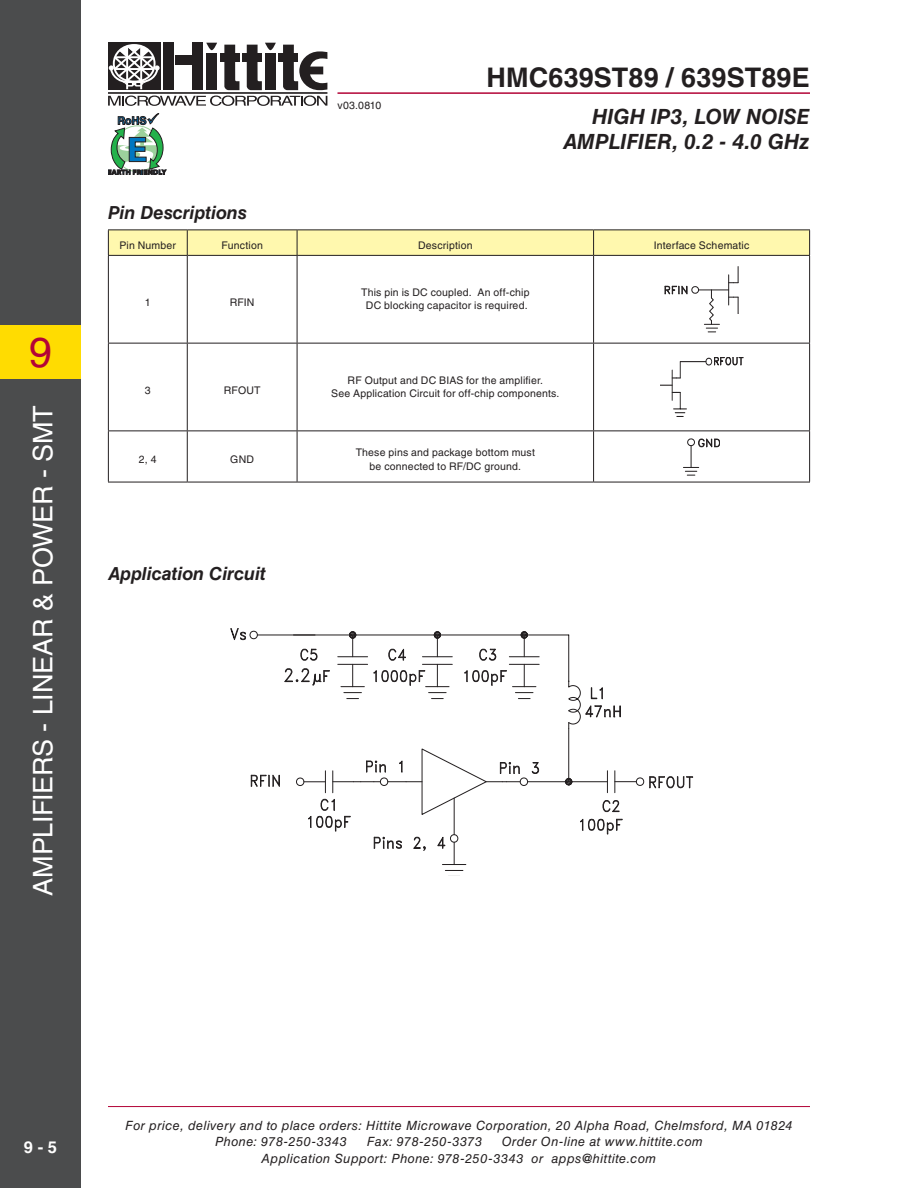
<style>
.page{position:relative;width:918px;height:1188px;background:#fff}
.page>*{position:absolute;margin:0;border:0;box-sizing:border-box;transform-origin:0 0}
.t1{font:42px "Helvetica LT Std";color:#b30437}
.t2{font:27px "Helvetica LT Std";letter-spacing:-.015em;color:#fff}
.t3{font:700 27px "Helvetica LT Std";letter-spacing:.005em;color:#231f20}
.t4{font:italic 700 21px/25.2px "Helvetica LT Std";letter-spacing:.005em;color:#231f20;text-align:right}
.t5{font:italic 700 18px "Helvetica LT Std";letter-spacing:-.005em;color:#231f20}
.t6{font:700 16.5px "Helvetica LT Std";color:#fff}
.t7{font:italic 12.75px/16.5px "Helvetica LT Std";letter-spacing:.035em;color:#231f20}
.t8{font:10.5px/13.5px "Helvetica LT Std";letter-spacing:.02em;color:#231f20;text-align:center}
</style>
<div class="page">
<hr style="left:108px;top:1106px;width:702px;height:1px;background:#b30437">
<hr style="left:338px;top:92px;width:472px;height:2px;background:#b30437">
<div style="left:108px;top:43px;width:52px;height:47px;background:#231f20"></div>
<hr style="left:126px;top:46px;width:2px;height:43px;background:#fff">
<hr style="left:140px;top:46px;width:2px;height:43px;background:#fff">
<svg style="left:109px;top:44px;width:50px;height:43px"></svg>
<hr style="left:108px;top:92px;width:219px;height:2px;background:#231f20">
<div style="left:192px;top:43px;width:11px;height:47px;background:#231f20"></div>
<div style="left:163px;top:43px;width:11px;height:47px;background:#231f20"></div>
<div style="left:176px;top:55px;width:18px;height:9px;background:#231f20"></div>
<svg style="left:206px;top:43px;width:11px;height:7px"></svg>
<div style="left:206px;top:53px;width:11px;height:37px;background:#231f20"></div>
<svg style="left:224px;top:45px;width:15px;height:45px"></svg>
<svg style="left:108px;top:96px;width:219px;height:10px"></svg>
<div style="left:220px;top:53px;width:19px;height:9px;background:#231f20"></div>
<svg style="left:247px;top:43px;width:29px;height:47px"></svg>
<div style="left:242px;top:53px;width:20px;height:9px;background:#231f20"></div>
<svg style="left:283px;top:45px;width:44px;height:45px"></svg>
<div style="left:279px;top:53px;width:19px;height:9px;background:#231f20"></div>
<svg style="left:108px;top:113px;width:58px;height:62px"></svg>
<div style="left:0;top:0;width:81px;height:1188px;background:#4b4c4d"></div>
<div style="left:0;top:325px;width:81px;height:54px;background:#ffdc01"></div>
<svg style="left:108px;top:230px;width:702px;height:25px;background:#f9f2aa"></svg>
<hr style="left:108px;top:255px;width:79px;height:1px;background:#231f20">
<hr style="left:108px;top:256px;width:1px;height:87px;background:#231f20">
<hr style="left:187px;top:255px;width:110px;height:1px;background:#231f20">
<hr style="left:187px;top:256px;width:1px;height:87px;background:#231f20">
<hr style="left:297px;top:255px;width:297px;height:1px;background:#231f20">
<hr style="left:297px;top:256px;width:1px;height:87px;background:#231f20">
<hr style="left:594px;top:255px;width:216px;height:1px;background:#231f20">
<hr style="left:593px;top:256px;width:1px;height:87px;background:#231f20">
<hr style="left:809px;top:256px;width:1px;height:87px;background:#231f20">
<hr style="left:108px;top:343px;width:79px;height:1px;background:#231f20">
<hr style="left:108px;top:344px;width:1px;height:86px;background:#231f20">
<hr style="left:187px;top:343px;width:110px;height:1px;background:#231f20">
<hr style="left:187px;top:344px;width:1px;height:86px;background:#231f20">
<hr style="left:297px;top:343px;width:297px;height:1px;background:#231f20">
<hr style="left:297px;top:344px;width:1px;height:86px;background:#231f20">
<hr style="left:594px;top:343px;width:216px;height:1px;background:#231f20">
<hr style="left:593px;top:344px;width:1px;height:86px;background:#231f20">
<hr style="left:809px;top:344px;width:1px;height:86px;background:#231f20">
<hr style="left:108px;top:430px;width:79px;height:1px;background:#231f20">
<hr style="left:108px;top:431px;width:1px;height:51px;background:#231f20">
<hr style="left:187px;top:430px;width:110px;height:1px;background:#231f20">
<hr style="left:187px;top:431px;width:1px;height:51px;background:#231f20">
<hr style="left:297px;top:430px;width:297px;height:1px;background:#231f20">
<hr style="left:297px;top:431px;width:1px;height:51px;background:#231f20">
<hr style="left:594px;top:430px;width:216px;height:1px;background:#231f20">
<hr style="left:593px;top:431px;width:1px;height:51px;background:#231f20">
<hr style="left:809px;top:431px;width:1px;height:51px;background:#231f20">
<hr style="left:108px;top:482px;width:79px;height:1px;background:#231f20">
<hr style="left:187px;top:482px;width:110px;height:1px;background:#231f20">
<hr style="left:297px;top:482px;width:297px;height:1px;background:#231f20">
<hr style="left:594px;top:482px;width:216px;height:1px;background:#231f20">
<hr style="left:728px;top:275px;width:1px;height:30px;background:#231f20">
<hr style="left:699px;top:290px;width:30px;height:1px;background:#231f20">
<svg style="left:729px;top:297px;width:10px;height:17px"></svg>
<svg style="left:729px;top:267px;width:10px;height:16px"></svg>
<svg style="left:665px;top:286px;width:54px;height:47px"></svg>
<hr style="left:672px;top:370px;width:1px;height:30px;background:#231f20">
<svg style="left:672px;top:357px;width:71px;height:22px"></svg>
<svg style="left:672px;top:392px;width:14px;height:25px"></svg>
<svg style="left:660px;top:385px;width:12px;height:1px"></svg>
<svg style="left:683px;top:438px;width:37px;height:38px"></svg>
<hr style="left:528px;top:781px;width:37px;height:1px;background:#231f20">
<hr style="left:568px;top:728px;width:1px;height:50px;background:#231f20">
<svg style="left:230px;top:628px;width:28px;height:13px"></svg>
<svg style="left:250px;top:774px;width:30px;height:13px"></svg>
<hr style="left:572px;top:781px;width:35px;height:1px;background:#231f20">
<svg style="left:614px;top:771px;width:79px;height:22px"></svg>
<svg style="left:607px;top:771px;width:1px;height:22px"></svg>
<hr style="left:257px;top:635px;width:58px;height:1px;background:#231f20">
<svg style="left:580px;top:800px;width:43px;height:35px"></svg>
<svg style="left:284px;top:631px;width:337px;height:97px"></svg>
<svg style="left:565px;top:778px;width:8px;height:8px"></svg>
<svg style="left:296px;top:748px;width:244px;height:123px"></svg>
<h1 class="t1" style="left:29px;top:328px;width:25px">9</h1>
<h2 class="t2" style="left:27px;top:896px;width:492px;rotate:-90deg">AMPLIFIERS - LINEAR &amp; POWER - SMT</h2>
<p class="t8" style="left:338px;top:99px;width:45px">v03.0810</p>
<h2 class="t3" style="left:487px;top:61px;width:325px">HMC639ST89 / 639ST89E</h2>
<h3 class="t4" style="left:563px;top:104px;width:248px">HIGH IP3, LOW NOISE<br>AMPLIFIER, 0.2 - 4.0 GHz</h3>
<h3 class="t5" style="left:108px;top:201px;width:140px">Pin Descriptions</h3>
<p class="t8" style="left:120px;top:239px;width:58px">Pin Number</p>
<p class="t8" style="left:221px;top:239px;width:43px">Function</p>
<p class="t8" style="left:418px;top:239px;width:56px">Description</p>
<p class="t8" style="left:654px;top:239px;width:97px">Interface Schematic</p>
<p class="t8" style="left:145px;top:296px;width:7px">1</p>
<p class="t8" style="left:230px;top:296px;width:26px">RFIN</p>
<p class="t8" style="left:361px;top:285px;width:170px">This pin is DC coupled. An off-chip<br>DC blocking capacitor is required.</p>
<p class="t8" style="left:145px;top:383px;width:7px">3</p>
<p class="t8" style="left:224px;top:383px;width:38px">RFOUT</p>
<p class="t8" style="left:331px;top:373px;width:230px">RF Output and DC BIAS for the amplifier.<br>See Application Circuit for off-chip components.</p>
<p class="t8" style="left:139px;top:453px;width:19px">2, 4</p>
<p class="t8" style="left:230px;top:453px;width:25px">GND</p>
<p class="t8" style="left:356px;top:446px;width:181px">These pins and package bottom must be connected to RF/DC ground.</p>
<h3 class="t5" style="left:108px;top:563px;width:159px">Application Circuit</h3>
<h3 class="t6" style="left:24px;top:1138px;width:35px">9 - 5</h3>
<p class="t7" style="left:215px;top:1117px;width:579px;text-indent:-90px">For price, delivery and to place orders: Hittite Microwave Corporation, 20 Alpha Road, Chelmsford, MA 01824<br>Phone: 978-250-3343</p>
<p class="t7" style="left:262px;top:1133px;width:443px;text-indent:240px">Order On-line at www.hittite.com<br>Application Support: Phone: 978-250-3343 or apps@hittite.com</p>
<p class="t7" style="left:367px;top:1133px;width:117px">Fax: 978-250-3373</p>
</div>
